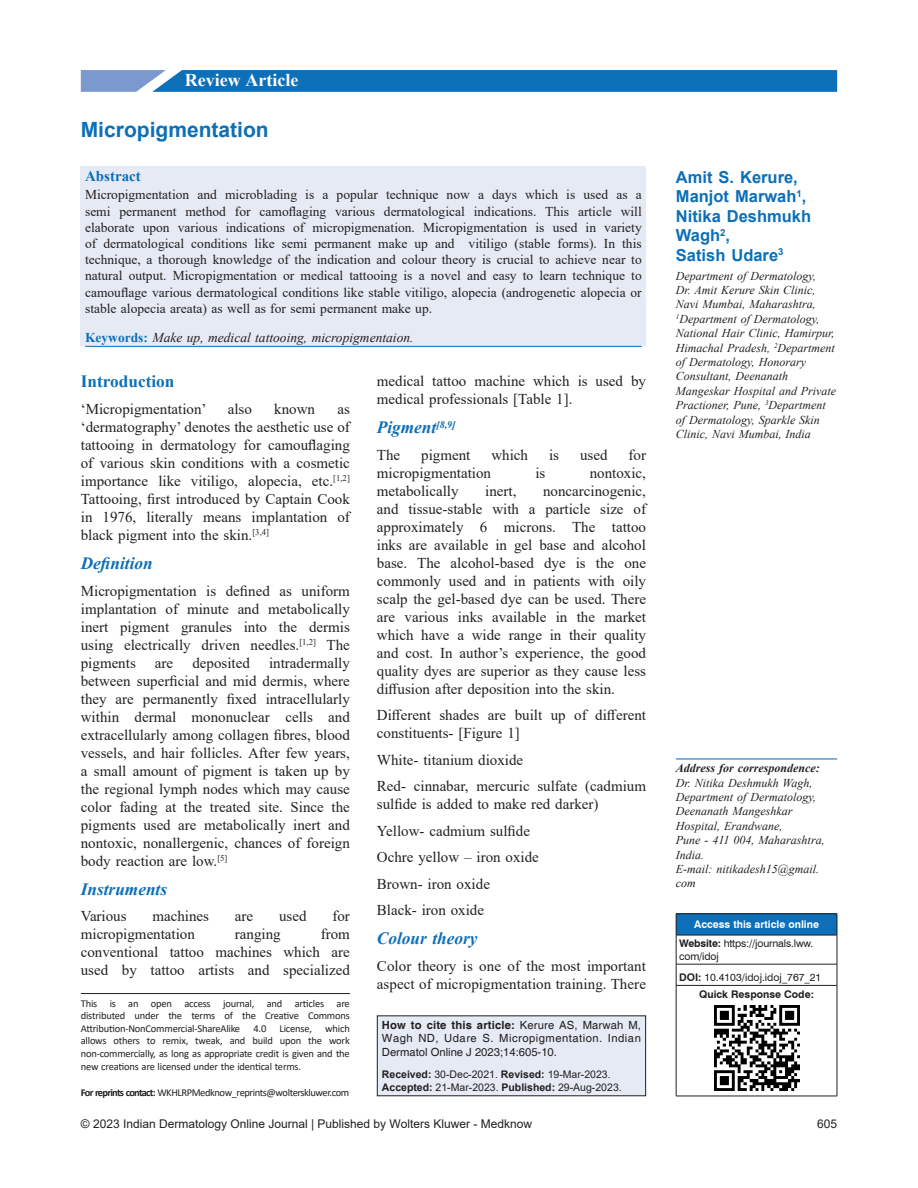
<style>
.page{position:relative;width:918px;height:1188px;background:#fff}
.page>*{position:absolute;margin:0;border:0;box-sizing:border-box;transform-origin:0 0}
.AT{font:700 21px "Arial";color:#0c6fb8}
.AH{font:700 18px "Times New Roman";color:#fff}
.t1{font:italic 700 17.25px "Times New Roman";color:#0c6fb8}
.t2{font:700 17.25px "Times New Roman";color:#0c6fb8}
.AU{font:700 16.5px/19.5px "Arial";color:#0c6fb8}
.TX{font:15px/18px "Times New Roman";color:#231f20;text-align:justify}
.ABSH{font:700 15px "Times New Roman";color:#0c6fb8}
.ABS{font:13.5px/16.2px "Times New Roman";color:#231f20;text-align:justify}
.KWD{font:italic 13.5px "Times New Roman";color:#231f20}
.AFF{font:italic 12px/14.4px "Times New Roman";color:#231f20}
.ADD{font:italic 12px/14.4px "Times New Roman";color:#231f20}
.t3{font:12px "Arial";color:#231f20}
.HTC{font:11.25px/13.5px "Helvetica";letter-spacing:.04em;color:#231f20;text-align:justify}
.TX-2{font:10.5px/12.6px "Calibri";letter-spacing:-.02em;color:#231f20;text-align:justify}
.HIS{font:10.5px "Arial";color:#231f20}
.TX-3{font:10.5px "Calibri";letter-spacing:-.04em;color:#231f20}
.Website{font:10.5px/12.6px "Swiss 721 BT";letter-spacing:-.015em;color:#231f20}
.DOI{font:10.5px "Swiss 721 BT";color:#231f20}
.ATAO{font:700 10.5px "Swiss 721 BT";color:#fff}
.QRC{font:700 10.5px "Swiss 721 BT";color:#231f20}
.s1{font-weight:700;font-style:normal;color:#0c6fb8}
.s2{font-weight:700}
</style>
<div class="page">
<hr style="left:676px;top:758px;width:161px;height:1px;background:#0c6fb8">
<div style="left:676px;top:914px;width:161px;height:21px;background:#0c6fb8"></div>
<hr style="left:676px;top:935px;width:161px;height:1px;background:#231f20">
<hr style="left:676px;top:964px;width:161px;height:1px;background:#231f20">
<hr style="left:676px;top:985px;width:161px;height:1px;background:#231f20">
<hr style="left:676px;top:914px;width:161px;height:1px;background:#231f20">
<svg style="left:676px;top:914px;width:1px;height:71px"></svg>
<svg style="left:837px;top:914px;width:1px;height:71px"></svg>
<hr style="left:676px;top:986px;width:1px;height:110px;background:#231f20">
<hr style="left:837px;top:986px;width:1px;height:110px;background:#231f20">
<hr style="left:676px;top:1096px;width:161px;height:1px;background:#231f20">
<img style="left:714px;top:1005px;width:85px;height:85px">
<div style="left:81px;top:167px;width:565px;height:179px;background:#e5eaf5"></div>
<hr style="left:85px;top:346px;width:557px;height:1px;background:#0c6fb8">
<svg style="left:81px;top:70px;width:756px;height:22px;background:#1d77bc"></svg>
<hr style="left:81px;top:993px;width:269px;height:1px;background:#231f20">
<div style="left:377px;top:1016px;width:269px;height:80px;background:#e5eaf5"></div>
<div style="left:377px;top:1015px;width:269px;height:81px;border:1px solid #231f20"></div>
<p class="AH" style="left:185px;top:67px;width:115px">Review Article</p>
<p class="AT" style="left:81px;top:115px;width:189px">Micropigmentation</p>
<p class="ABSH" style="left:85px;top:165px;width:57px">Abstract</p>
<p class="ABS" style="left:85px;top:186px;width:558px">Micropigmentation and microblading is a popular technique now a days which is used as a semi permanent method for camoflaging various dermatological indications. This article will elaborate upon various indications of micropigmenation. Micropigmentation is used in variety of dermatological conditions like semi permanent make up and vitiligo (stable forms). In this technique, a thorough knowledge of the indication and colour theory is crucial to achieve near to natural output. Micropigmentation or medical tattooing is a novel and easy to learn technique to camouflage various dermatological conditions like stable vitiligo, alopecia (androgenetic alopecia or stable alopecia areata) as well as for semi permanent make up.</p>
<p class="KWD" style="left:85px;top:328px;width:330px"><span class="s1">Keywords:</span> Make up, medical tattooing, micropigmentaion.</p>
<h1 class="t2" style="left:81px;top:369px;width:95px">Introduction</h1>
<p class="TX" style="left:81px;top:399px;width:127px">‘Micropigmentation’</p>
<p class="TX" style="left:228px;top:399px;width:26px">also</p>
<p class="TX" style="left:274px;top:399px;width:42px">known</p>
<p class="TX" style="left:81px;top:399px;width:271px;text-indent:257px">as ‘dermatography’ denotes the aesthetic use of tattooing in dermatology for camouflaging of various skin conditions with a cosmetic importance like vitiligo, alopecia, etc.<sup>[1,2] </sup>Tattooing, first introduced by Captain Cook in 1976, literally means implantation of black pigment into the skin.<sup>[3,4]</sup></p>
<h2 class="t1" style="left:81px;top:551px;width:73px">Definition</h2>
<p class="TX" style="left:81px;top:581px;width:271px">Micropigmentation is defined as uniform implantation of minute and metabolically inert pigment granules into the dermis using electrically driven needles.<sup>[1,2]</sup> The pigments</p>
<p class="TX" style="left:81px;top:653px;width:271px;text-indent:188px">intradermally between superficial and mid dermis, where they are permanently fixed intracellularly within dermal mononuclear cells and extracellularly among collagen fibres, blood vessels, and hair follicles. After few years, a small amount of pigment is taken up by the regional lymph nodes which may cause color fading at the treated site. Since the pigments used are metabolically inert and nontoxic, nonallergenic, chances of foreign body reaction are low.<sup>[5]</sup></p>
<h2 class="t1" style="left:81px;top:877px;width:88px">Instruments</h2>
<p class="TX" style="left:81px;top:907px;width:47px">Various</p>
<p class="TX" style="left:152px;top:907px;width:58px">machines</p>
<p class="TX" style="left:235px;top:907px;width:20px">are</p>
<p class="TX" style="left:279px;top:907px;width:29px">used</p>
<p class="TX" style="left:332px;top:907px;width:19px">for</p>
<p class="TX" style="left:81px;top:925px;width:116px">micropigmentation</p>
<p class="TX" style="left:235px;top:925px;width:47px">ranging</p>
<p class="TX" style="left:155px;top:653px;width:20px">are</p>
<p class="TX" style="left:192px;top:653px;width:59px">deposited</p>
<p class="TX" style="left:81px;top:925px;width:271px;text-indent:240px">from conventional tattoo machines which are used by tattoo artists and specialized</p>
<p class="TX-2" style="left:81px;top:997px;width:271px">This is an open access journal, and articles are distributed under the terms of the Creative Commons Attribution‑NonCommercial‑ShareAlike</p>
<p class="TX-2" style="left:81px;top:1022px;width:271px;text-indent:244px">which allows others to remix, tweak, and build upon the work non‑commercially, as long as appropriate credit is given and the new creations are licensed under the identical terms.</p>
<p class="TX-3" style="left:81px;top:1085px;width:270px"><span class="s2">For reprints contact:</span> WKHLRPMedknow_reprints@wolterskluwer.com</p>
<p class="TX-2" style="left:253px;top:1022px;width:14px">4.0</p>
<p class="TX-2" style="left:280px;top:1022px;width:34px">License,</p>
<p class="TX" style="left:377px;top:372px;width:271px">medical tattoo machine which is used by medical professionals [Table 1].</p>
<h2 class="t1" style="left:377px;top:416px;width:80px">Pigment<sup>[8,9]</sup></h2>
<p class="TX" style="left:377px;top:445px;width:25px">The</p>
<p class="TX" style="left:421px;top:445px;width:51px">pigment</p>
<p class="TX" style="left:491px;top:445px;width:38px">which</p>
<p class="TX" style="left:549px;top:445px;width:12px">is</p>
<p class="TX" style="left:580px;top:445px;width:29px">used</p>
<p class="TX" style="left:629px;top:445px;width:19px">for</p>
<p class="TX" style="left:377px;top:463px;width:116px">micropigmentation</p>
<p class="TX" style="left:535px;top:463px;width:12px">is</p>
<p class="TX" style="left:590px;top:463px;width:58px">nontoxic,</p>
<p class="TX" style="left:377px;top:481px;width:83px">metabolically</p>
<p class="TX" style="left:485px;top:481px;width:33px">inert,</p>
<p class="TX" style="left:377px;top:481px;width:271px;text-indent:166px">noncarcinogenic, and tissue‑stable with a particle size of approximately 6 microns. The tattoo inks are available in gel base and alcohol base. The alcohol‑based dye is the one commonly used and in patients with oily scalp the gel‑based dye can be used. There are various inks available in the market which have a wide range in their quality and cost. In author’s experience, the good quality dyes are superior as they cause less diffusion after deposition into the skin.</p>
<p class="TX" style="left:377px;top:706px;width:271px">Different shades are built up of different constituents‑ [Figure 1]</p>
<p class="TX" style="left:377px;top:750px;width:148px">White‑ titanium dioxide</p>
<p class="TX" style="left:377px;top:777px;width:271px">Red‑ cinnabar, mercuric sulfate (cadmium sulfide is added to make red darker)</p>
<p class="TX" style="left:377px;top:821px;width:155px">Yellow‑ cadmium sulfide</p>
<p class="TX" style="left:377px;top:848px;width:163px">Ochre yellow – iron oxide</p>
<p class="TX" style="left:377px;top:874px;width:115px">Brown‑ iron oxide</p>
<p class="TX" style="left:377px;top:901px;width:109px">Black‑ iron oxide</p>
<h2 class="t1" style="left:377px;top:927px;width:102px">Colour theory</h2>
<p class="TX" style="left:377px;top:956px;width:271px">Color theory is one of the most important aspect of micropigmentation training. There</p>
<p class="HTC" style="left:382px;top:1018px;width:261px"><span class="s2">How to cite this article:</span> Kerure AS, Marwah M, Wagh ND, Udare S. Micropigmentation. Indian Dermatol Online J 2023;14:605-10.</p>
<p class="HIS" style="left:382px;top:1067px;width:230px"><span class="s2">Received:</span> 30-Dec-2021. <span class="s2">Revised:</span> 19-Mar-2023.</p>
<p class="HIS" style="left:382px;top:1080px;width:241px"><span class="s2">Accepted:</span> 21-Mar-2023. <span class="s2">Published:</span> 29-Aug-2023.</p>
<p class="AU" style="left:676px;top:168px;width:137px">Amit S. Kerure,<br>Manjot Marwah<sup>1</sup>,<br>Nitika Deshmukh<br>Wagh<sup>2</sup>,<br>Satish Udare<sup>3</sup></p>
<p class="AFF" style="left:676px;top:268px;width:162px">Department of Dermatology,<br>Dr. Amit Kerure Skin Clinic,<br>Navi Mumbai, Maharashtra,<br><sup>1</sup>Department of Dermatology,<br>National Hair Clinic, Hamirpur,<br>Himachal Pradesh, <sup>2</sup>Department of Dermatology, Honorary<br>Consultant, Deenanath<br>Mangeskar Hospital and Private<br>Practioner, Pune, <sup>3</sup>Department of Dermatology, Sparkle Skin<br>Clinic, Navi Mumbai, India</p>
<p class="ADD" style="left:676px;top:761px;width:150px"><span class="s2">Address for correspondence:<br></span>Dr. Nitika Deshmukh Wagh,<br>Department of Dermatology,<br>Deenanath Mangeshkar<br>Hospital, Erandwane,<br>Pune ‑ 411 004, Maharashtra,<br>India.<br>E‑mail: nitikadesh15@gmail. com</p>
<p class="ATAO" style="left:694px;top:917px;width:126px">Access this article online</p>
<p class="Website" style="left:679px;top:937px;width:136px"><span class="s2">Website:</span> https://journals.lww. com/idoj</p>
<p class="DOI" style="left:679px;top:970px;width:144px"><span class="s2">DOI:</span> 10.4103/idoj.idoj_767_21</p>
<p class="QRC" style="left:699px;top:987px;width:116px">Quick Response Code:</p>
<p class="t3" style="left:81px;top:1116px;width:453px">© 2023 Indian Dermatology Online Journal | Published by Wolters Kluwer - Medknow</p>
<p class="t3" style="left:817px;top:1116px;width:22px">605</p>
</div>
